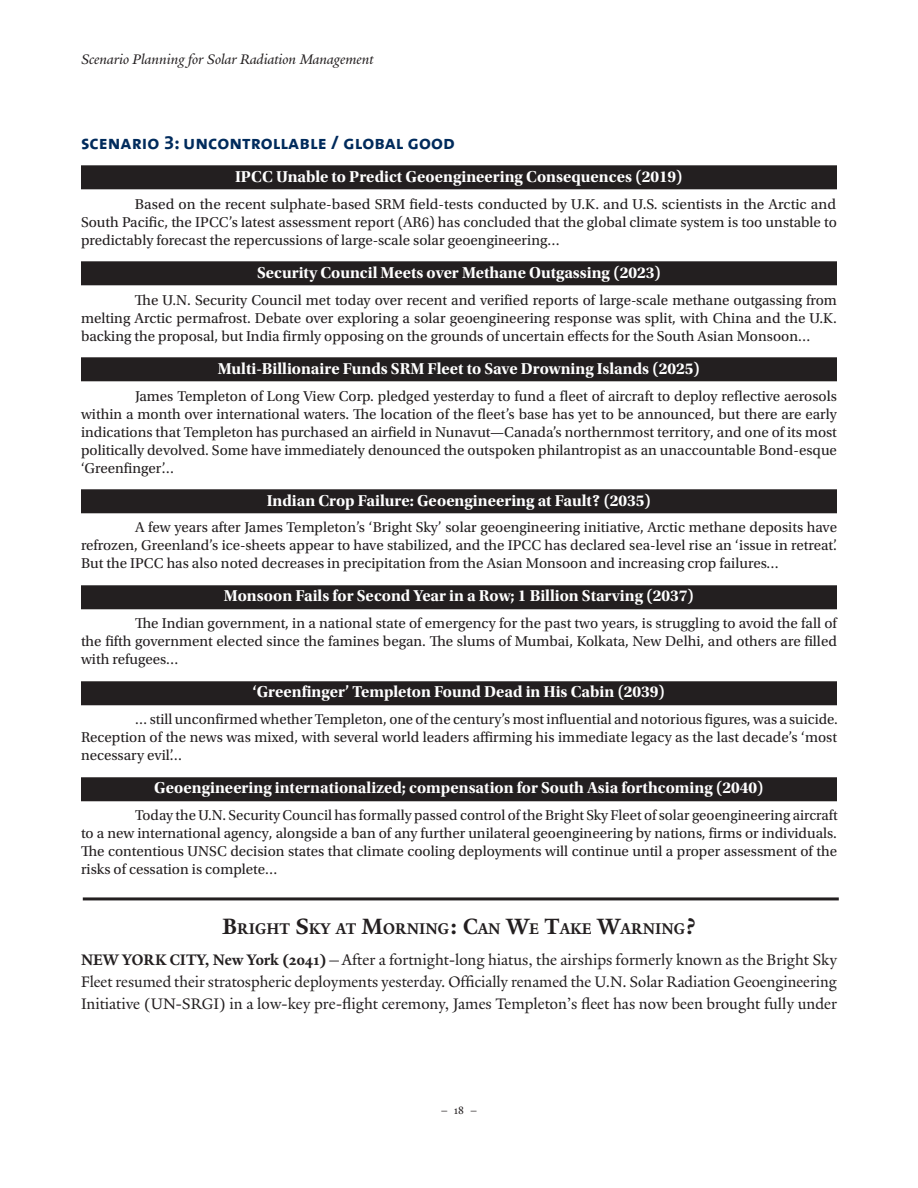
<style>
.page{position:relative;width:918px;height:1188px;background:#fff}
.page>*{position:absolute;margin:0;border:0;box-sizing:border-box;transform-origin:0 0}
.Heading_1{font:19.5px "The Sans Bold Caps";color:#002b5c}
.Body_Paragraph{font:700 16.8px "Yale Design";color:#231f20}
.Body_Paragraph-2{font:16.5px "Utopia Std Bold Subh";color:#fff}
.Body_Paragraph-3{font:16.5px/21.8px "Yale Design";color:#231f20;text-align:justify}
.Body_Paragraph-4{font:15px/18px "Utopia Std";color:#231f20;text-align:justify}
.t1{font:italic 15px "Yale Design";color:#231f20}
.t2{font:12px "Yale Design";color:#231f20}
.s1{font-family:"The Sans B7";font-weight:700}
.s2{font-size:24px}
.s3{font-weight:700}
</style>
<div class="page">
<div style="left:81px;top:165px;width:756px;height:24px;background:#231f20"></div>
<div style="left:81px;top:261px;width:756px;height:24px;background:#231f20"></div>
<div style="left:81px;top:357px;width:756px;height:24px;background:#231f20"></div>
<div style="left:81px;top:489px;width:756px;height:24px;background:#231f20"></div>
<div style="left:81px;top:585px;width:756px;height:24px;background:#231f20"></div>
<div style="left:81px;top:681px;width:756px;height:24px;background:#231f20"></div>
<div style="left:81px;top:777px;width:756px;height:24px;background:#231f20"></div>
<hr style="left:83px;top:897px;width:756px;height:3px;background:#231f20">
<p class="t1" style="left:81px;top:50px;width:294px">Scenario Planning for Solar Radiation Management</p>
<p class="Heading_1" style="left:81px;top:126px;width:375px">scenario <span class="s1">3</span>: uncontrollable / global good</p>
<p class="Body_Paragraph-2" style="left:235px;top:167px;width:449px">IPCC Unable to Predict Geoengineering Consequences (2019)</p>
<p class="Body_Paragraph-4" style="left:81px;top:195px;width:758px;text-indent:54px">Based on the recent sulphate-based SRM field-tests conducted by U.K. and U.S. scientists in the Arctic and South Pacific, the IPCC’s latest assessment report (AR6) has concluded that the global climate system is too unstable to predictably forecast the repercussions of large-scale solar geoengineering…</p>
<p class="Body_Paragraph-2" style="left:257px;top:263px;width:405px">Security Council Meets over Methane Outgassing (2023)</p>
<p class="Body_Paragraph-4" style="left:81px;top:291px;width:758px;text-indent:54px">The U.N. Security Council met today over recent and verified reports of large-scale methane outgassing from melting Arctic permafrost. Debate over exploring a solar geoengineering response was split, with China and the U.K. backing the proposal, but India firmly opposing on the grounds of uncertain effects for the South Asian Monsoon…</p>
<p class="Body_Paragraph-2" style="left:218px;top:359px;width:484px">Multi-Billionaire Funds SRM Fleet to Save Drowning Islands (2025)</p>
<p class="Body_Paragraph-4" style="left:81px;top:387px;width:757px;text-indent:54px">James Templeton of Long View Corp. pledged yesterday to fund a fleet of aircraft to deploy reflective aerosols within a month over international waters. The location of the fleet’s base has yet to be announced, but there are early indications that Templeton has purchased an airfield in Nunavut—Canada’s northernmost territory, and one of its most politically devolved. Some have immediately denounced the outspoken philantropist as an unaccountable Bond-esque ‘Greenfinger’…</p>
<p class="Body_Paragraph-2" style="left:267px;top:491px;width:386px">Indian Crop Failure: Geoengineering at Fault? (2035)</p>
<p class="Body_Paragraph-4" style="left:81px;top:519px;width:758px;text-indent:54px">A few years after James Templeton’s ‘Bright Sky’ solar geoengineering initiative, Arctic methane deposits have refrozen, Greenland’s ice-sheets appear to have stabilized, and the IPCC has declared sea-level rise an ‘issue in retreat’.<br>But the IPCC has also noted decreases in precipitation from the Asian Monsoon and increasing crop failures…</p>
<p class="Body_Paragraph-2" style="left:224px;top:587px;width:472px">Monsoon Fails for Second Year in a Row; 1 Billion Starving (2037)</p>
<p class="Body_Paragraph-4" style="left:81px;top:615px;width:757px;text-indent:54px">The Indian government, in a national state of emergency for the past two years, is struggling to avoid the fall of the fifth government elected since the famines began. The slums of Mumbai, Kolkata, New Delhi, and others are filled with refugees…</p>
<p class="Body_Paragraph-2" style="left:253px;top:683px;width:414px">‘Greenfinger’ Templeton Found Dead in His Cabin (2039)</p>
<p class="Body_Paragraph-4" style="left:81px;top:711px;width:758px;text-indent:54px">… still unconfirmed whether Templeton, one of the century’s most influential and notorious figures, was a suicide.<br>Reception of the news was mixed, with several world leaders affirming his immediate legacy as the last decade’s ‘most necessary evil’…</p>
<p class="Body_Paragraph-2" style="left:154px;top:779px;width:611px">Geoengineering internationalized; compensation for South Asia forthcoming (2040)</p>
<p class="Body_Paragraph-4" style="left:81px;top:807px;width:758px;text-indent:54px">Today the U.N. Security Council has formally passed control of the Bright Sky Fleet of solar geoengineering aircraft to a new international agency, alongside a ban of any further unilateral geoengineering by nations, firms or individuals.<br>The contentious UNSC decision states that climate cooling deployments will continue until a proper assessment of the risks of cessation is complete…</p>
<p class="Body_Paragraph" style="left:223px;top:919px;width:474px"><span class="s2">B</span>RIGHT <span class="s2">S</span>KY AT <span class="s2">M</span>ORNING<span class="s2">: C</span>AN <span class="s2">W</span>E <span class="s2">T</span>AKE <span class="s2">W</span>ARNING<span class="s2">?</span></p>
<p class="Body_Paragraph-3" style="left:81px;top:949px;width:758px"><span class="s3">NEW YORK CITY, New York (2041)</span>—After a fortnight-long hiatus, the airships formerly known as the Bright Sky Fleet resumed their stratospheric deployments yesterday. Officially renamed the U.N. Solar Radiation Geoengineering Initiative (UN-SRGI) in a low-key pre-flight ceremony, James Templeton’s fleet has now been brought fully under</p>
<p class="t2" style="left:441px;top:1103px;width:38px">– 18 –</p>
</div>
